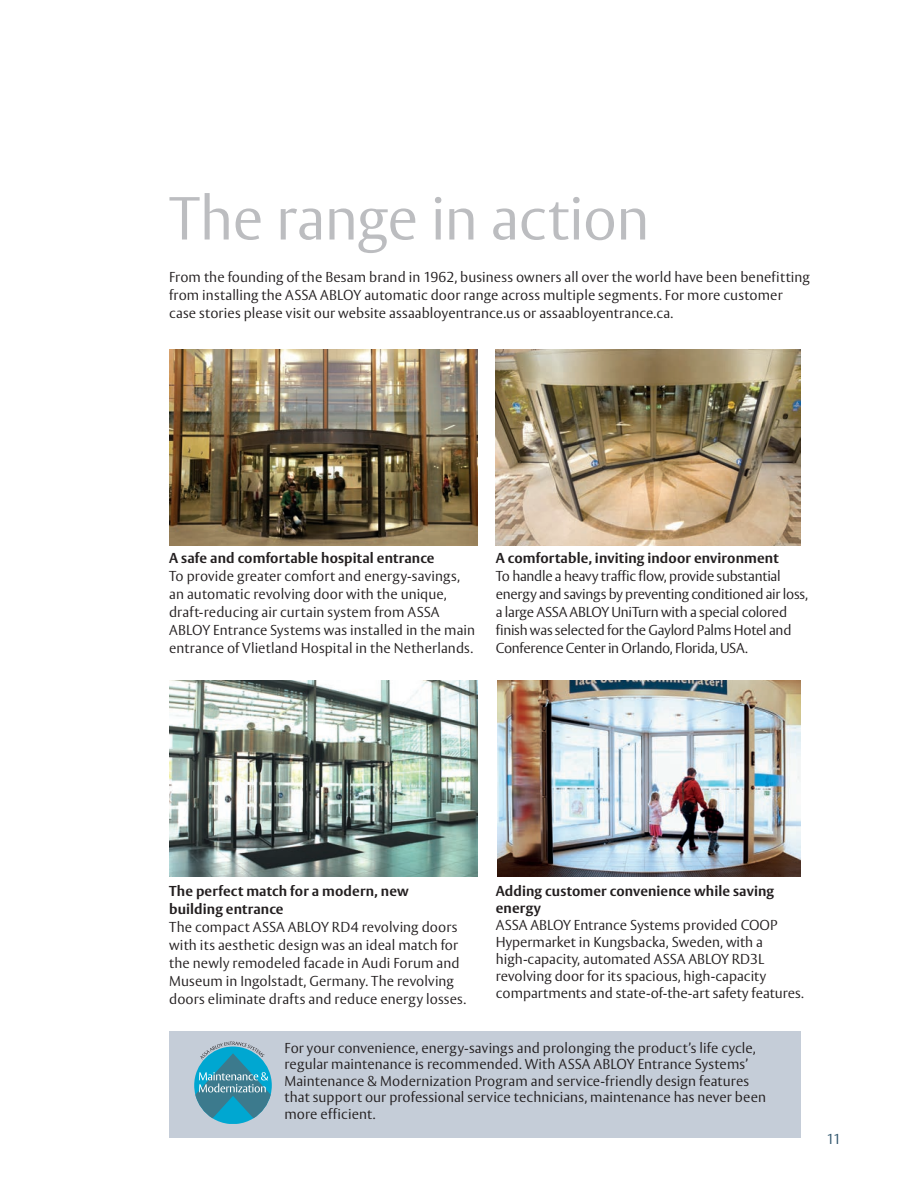
<style>
.page{position:relative;width:919px;height:1188px;background:#fff}
.page>*{position:absolute;margin:0;border:0;box-sizing:border-box;transform-origin:0 0}
.t1{font:300 60px "ASSA Vesta";letter-spacing:-.015em;color:#bcbdc0}
.t2{font:300 14.25px/18px "ASSA Vesta";letter-spacing:.005em;color:#231f20}
.t3{font:300 14.25px/18px "ASSA Vesta";letter-spacing:-.02em;color:#231f20}
.t4{font:700 14.25px/18px "ASSA Vesta";letter-spacing:.01em;color:#231f20}
.t5{font:300 14.25px "ASSA Vesta";color:#30556d}
</style>
<div class="page">
<div style="left:169px;top:1031px;width:631px;height:106px;background:#c5cdd8"></div>
<img style="left:169px;top:349px;width:308px;height:197px">
<img style="left:495px;top:349px;width:305px;height:197px">
<img style="left:169px;top:680px;width:308px;height:196px">
<img style="left:497px;top:680px;width:303px;height:196px">
<svg style="left:194px;top:1041px;width:78px;height:82px"></svg>
<h1 class="t1" style="left:169px;top:182px;width:482px">The range in action</h1>
<p class="t2" style="left:169px;top:269px;width:642px">From the founding of the Besam brand in 1962, business owners all over the world have been benefitting from installing the ASSA ABLOY automatic door range across multiple segments. For more customer case stories please visit our website assaabloyentrance.us or assaabloyentrance.ca.</p>
<p class="t4" style="left:169px;top:549px;width:267px">A safe and comfortable hospital entrance</p>
<p class="t2" style="left:169px;top:568px;width:307px">To provide greater comfort and energy-savings, an automatic revolving door with the unique, draft-reducing air curtain system from ASSA ABLOY Entrance Systems was installed in the main entrance of Vlietland Hospital in the Netherlands.</p>
<p class="t4" style="left:495px;top:549px;width:284px">A comfortable, inviting indoor environment</p>
<p class="t3" style="left:495px;top:568px;width:313px">To handle a heavy traffic flow, provide substantial energy and savings by preventing conditioned air loss, a large ASSA ABLOY UniTurn with a special colored finish was selected for the Gaylord Palms Hotel and Conference Center in Orlando, Florida, USA.</p>
<p class="t4" style="left:169px;top:882px;width:241px">The perfect match for a modern, new building entrance</p>
<p class="t2" style="left:169px;top:918px;width:298px">The compact ASSA ABLOY RD4 revolving doors with its aesthetic design was an ideal match for the newly remodeled facade in Audi Forum and Museum in Ingolstadt, Germany. The revolving doors eliminate drafts and reduce energy losses.</p>
<p class="t4" style="left:495px;top:883px;width:280px;line-height:16.5px">Adding customer convenience while saving energy</p>
<p class="t2" style="left:495px;top:916px;width:309px;line-height:17.1px">ASSA ABLOY Entrance Systems provided COOP Hypermarket in Kungsbacka, Sweden, with a high-capacity, automated ASSA ABLOY RD3L revolving door for its spacious, high-capacity compartments and state-of-the-art safety features.</p>
<p class="t2" style="left:284px;top:1039px;width:483px;line-height:16.5px">For your convenience, energy-savings and prolonging the product’s life cycle, regular maintenance is recommended. With ASSA ABLOY Entrance Systems’ Maintenance &amp; Modernization Program and service-friendly design features that support our professional service technicians, maintenance has never been more efficient.</p>
<p class="t5" style="left:826px;top:1129px;width:16px">11</p>
</div>
